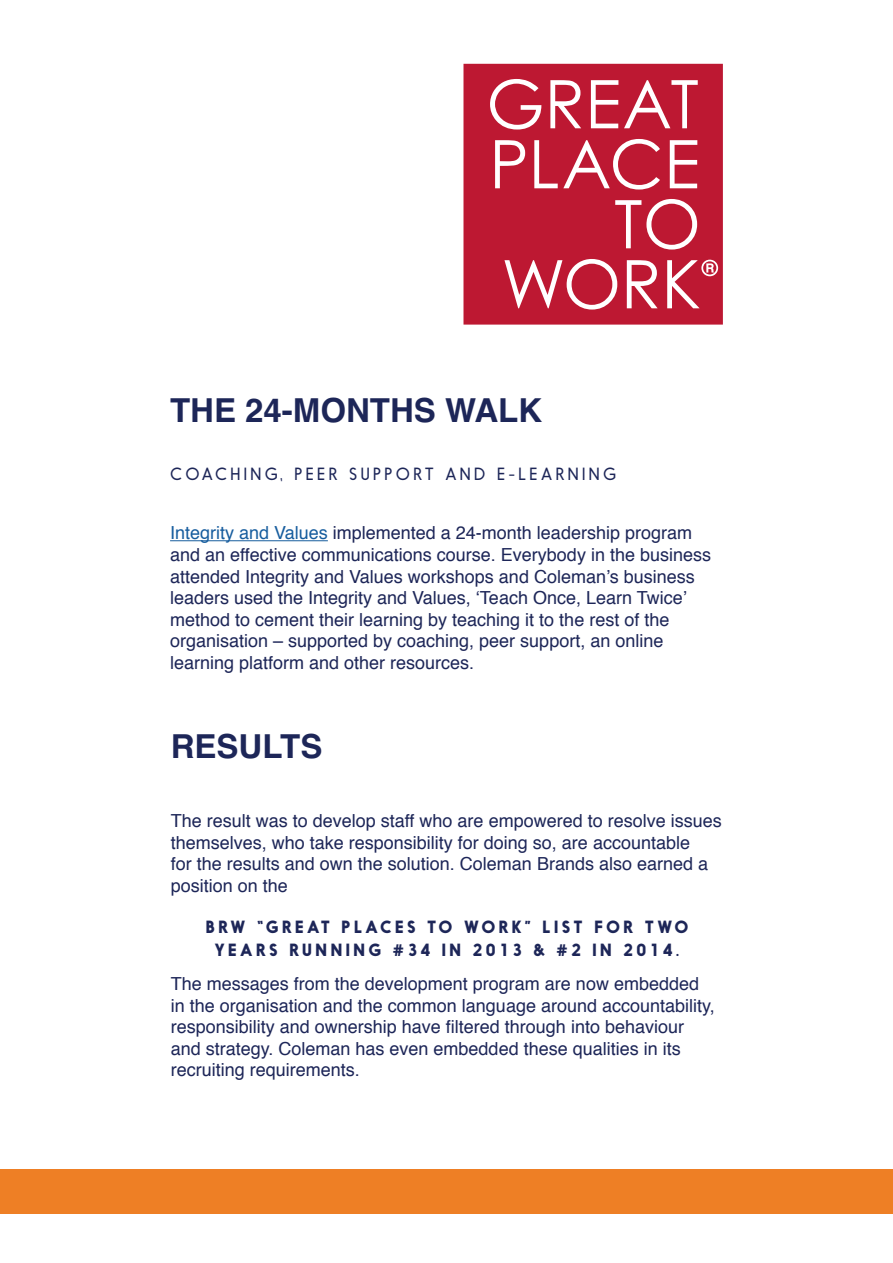
<style>
.page{position:relative;width:893px;height:1263px;background:#fff}
.page>*{position:absolute;margin:0;border:0;box-sizing:border-box;transform-origin:0 0}
.Heading2{font:700 33px "Helvetica";color:#1d2658}
.Body_-_Blue{font:18px/21.6px "Helvetica";color:#1d2658}
.Body_-_Blue-2{font:700 16.5px/22.5px "Nanami Pro";letter-spacing:.21em;color:#1d2658;text-align:center}
.Sub_Heading{font:300 16.5px "Nanami Pro";letter-spacing:.21em;color:#1d2658}
.s1{color:#175d9e}
</style>
<div class="page">
<div style="left:0;top:1169px;width:893px;height:45px;background:#ee7f25"></div>
<hr style="left:170px;top:540px;width:158px;height:1px;background:#175d9e">
<svg style="left:463px;top:64px;width:260px;height:261px;fill:#bd1832"></svg>
<p class="Heading2" style="left:170px;top:383px;width:374px">THE 24-MONTHS WALK</p>
<p class="Sub_Heading" style="left:170px;top:464px;width:448px">COACHING, PEER SUPPORT AND E-LEARNING</p>
<p class="Body_-_Blue" style="left:170px;top:523px;width:542px"><span class="s1">Integrity and Values</span> implemented a 24-month leadership program and an effective communications course. Everybody in the business attended Integrity and Values workshops and Coleman’s business leaders used the Integrity and Values, ‘Teach Once, Learn Twice’ method to cement their learning by teaching it to the rest of the organisation – supported by coaching, peer support, an online learning platform and other resources.</p>
<p class="Heading2" style="left:171px;top:719px;width:153px">RESULTS</p>
<p class="Body_-_Blue" style="left:171px;top:810px;width:552px">The result was to develop staff who are empowered to resolve issues themselves, who take responsibility for doing so, are accountable<br>for the results and own the solution. Coleman Brands also earned a position on the</p>
<p class="Body_-_Blue-2" style="left:206px;top:916px;width:485px">BRW “GREAT PLACES TO WORK” LIST FOR TWO<br>YEARS RUNNING #34 IN 2013 &amp; #2 IN 2014.</p>
<p class="Body_-_Blue" style="left:171px;top:973px;width:546px">The messages from the development program are now embedded in the organisation and the common language around accountability, responsibility and ownership have filtered through into behaviour and strategy. Coleman has even embedded these qualities in its recruiting requirements.</p>
</div>
